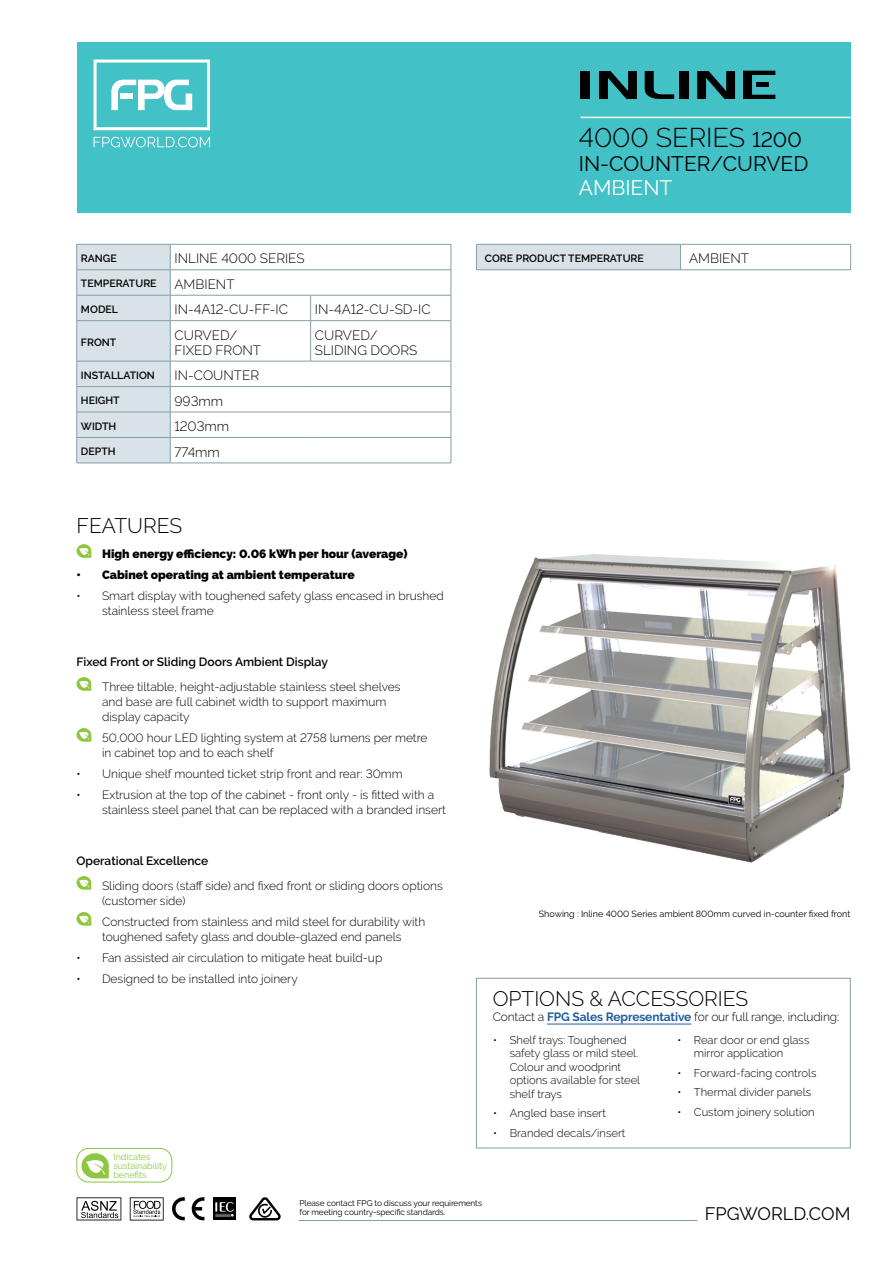
<style>
.page{position:relative;width:893px;height:1263px;background:#fff}
.page>*{position:absolute;margin:0;border:0;box-sizing:border-box;transform-origin:0 0}
.t1{font:300 27px "Raleway";color:#000}
.t2{font:300 21px "Raleway";color:#000}
.t3{font:21px "Raleway";color:#000}
.t4{font:21px "Raleway";color:#fff}
.t5{font:18px "Raleway";color:#000}
.t6{font:300 13.5px/15px "Raleway";color:#000}
.t7{font:300 12px/15px "Raleway";color:#000}
.t8{font:800 12px "Raleway";color:#000}
.t9{font:600 12px "Raleway";color:#000}
.t10{font:300 11.25px/13.5px "Raleway";color:#000}
.t11{font:600 10.5px "Raleway";color:#000}
.t12{font:9px "Raleway";color:#000}
.t13{font:9px/9px "Raleway";color:#8dc63f}
.t14{font:8.25px/9px "Raleway";letter-spacing:-.01em;color:#000}
.s1{font-weight:400;font-size:21px}
.s2{font-weight:700;color:#215e9e}
</style>
<div class="page">
<hr style="left:299px;top:1220px;width:398px;height:1px;background:#849daa">
<svg style="left:77px;top:1197px;width:44px;height:23px"></svg>
<svg style="left:130px;top:1197px;width:34px;height:23px"></svg>
<svg style="left:192px;top:1197px;width:12px;height:23px"></svg>
<svg style="left:172px;top:1197px;width:13px;height:23px"></svg>
<div style="left:213px;top:1197px;width:23px;height:23px;background:#000"></div>
<svg style="left:215px;top:1202px;width:19px;height:15px"></svg>
<svg style="left:249px;top:1197px;width:32px;height:23px"></svg>
<div style="left:77px;top:43px;width:773px;height:170px;background:#42c1c7"></div>
<svg style="left:94px;top:137px;width:116px;height:10px"></svg>
<svg style="left:94px;top:60px;width:116px;height:70px"></svg>
<div style="left:476px;top:244px;width:205px;height:26px;background:#d8e2e7"></div>
<svg style="left:476px;top:245px;width:1px;height:24px"></svg>
<hr style="left:476px;top:244px;width:205px;height:1px;background:#849daa">
<svg style="left:680px;top:244px;width:1px;height:25px"></svg>
<hr style="left:681px;top:244px;width:170px;height:1px;background:#849daa">
<svg style="left:850px;top:244px;width:1px;height:25px"></svg>
<hr style="left:476px;top:269px;width:205px;height:1px;background:#849daa">
<hr style="left:681px;top:269px;width:170px;height:1px;background:#849daa">
<svg style="left:77px;top:544px;width:14px;height:14px"></svg>
<svg style="left:77px;top:677px;width:14px;height:14px"></svg>
<svg style="left:77px;top:728px;width:14px;height:14px"></svg>
<svg style="left:77px;top:876px;width:14px;height:14px"></svg>
<svg style="left:77px;top:912px;width:14px;height:14px"></svg>
<hr style="left:581px;top:117px;width:269px;height:1px;background:#fff">
<div style="left:581px;top:71px;width:9px;height:28px;background:#000"></div>
<svg style="left:599px;top:71px;width:38px;height:28px"></svg>
<svg style="left:645px;top:71px;width:29px;height:28px"></svg>
<div style="left:679px;top:71px;width:10px;height:28px;background:#000"></div>
<svg style="left:743px;top:71px;width:32px;height:28px"></svg>
<svg style="left:697px;top:71px;width:38px;height:28px"></svg>
<svg style="left:82px;top:1153px;width:27px;height:25px"></svg>
<div style="left:77px;top:1148px;width:95px;height:34px;border:1px solid #8dc63f;border-radius:12px"></div>
<img style="left:489px;top:554px;width:362px;height:309px">
<hr style="left:170px;top:244px;width:141px;height:1px;background:#849daa">
<hr style="left:311px;top:244px;width:140px;height:1px;background:#849daa">
<hr style="left:170px;top:269px;width:141px;height:1px;background:#849daa">
<hr style="left:311px;top:269px;width:140px;height:1px;background:#849daa">
<hr style="left:170px;top:295px;width:141px;height:1px;background:#849daa">
<hr style="left:311px;top:295px;width:140px;height:1px;background:#849daa">
<svg style="left:310px;top:295px;width:1px;height:25px"></svg>
<svg style="left:451px;top:244px;width:1px;height:76px"></svg>
<hr style="left:77px;top:463px;width:93px;height:1px;background:#849daa">
<svg style="left:76px;top:244px;width:95px;height:219px;background:#d2dde3"></svg>
<hr style="left:310px;top:321px;width:1px;height:40px;background:#849daa">
<hr style="left:451px;top:321px;width:1px;height:40px;background:#849daa">
<svg style="left:451px;top:361px;width:1px;height:102px"></svg>
<hr style="left:170px;top:320px;width:141px;height:1px;background:#849daa">
<hr style="left:311px;top:320px;width:140px;height:1px;background:#849daa">
<hr style="left:170px;top:361px;width:141px;height:1px;background:#849daa">
<hr style="left:311px;top:361px;width:140px;height:1px;background:#849daa">
<hr style="left:170px;top:386px;width:141px;height:1px;background:#849daa">
<hr style="left:311px;top:386px;width:140px;height:1px;background:#849daa">
<hr style="left:170px;top:412px;width:141px;height:1px;background:#849daa">
<hr style="left:311px;top:412px;width:140px;height:1px;background:#849daa">
<hr style="left:170px;top:437px;width:141px;height:1px;background:#849daa">
<hr style="left:311px;top:437px;width:140px;height:1px;background:#849daa">
<hr style="left:170px;top:463px;width:141px;height:1px;background:#849daa">
<hr style="left:311px;top:463px;width:140px;height:1px;background:#849daa">
<div style="left:476px;top:978px;width:374px;height:170px;border:1px solid #849daa"></div>
<hr style="left:547px;top:1024px;width:144px;height:1px;background:#215e9e">
<p class="t11" style="left:81px;top:252px;width:37px">RANGE</p>
<p class="t6" style="left:175px;top:251px;width:131px">INLINE 4000 SERIES</p>
<p class="t11" style="left:81px;top:278px;width:77px">TEMPERATURE</p>
<p class="t6" style="left:175px;top:276px;width:62px">AMBIENT</p>
<p class="t11" style="left:81px;top:303px;width:39px">MODEL</p>
<p class="t6" style="left:175px;top:302px;width:115px">IN-4A12-CU-FF-IC</p>
<p class="t6" style="left:315px;top:302px;width:117px">IN-4A12-CU-SD-IC</p>
<p class="t11" style="left:81px;top:336px;width:37px">FRONT</p>
<p class="t6" style="left:175px;top:327px;width:88px">CURVED/<br>FIXED FRONT</p>
<p class="t6" style="left:315px;top:327px;width:104px">CURVED/<br>SLIDING DOORS</p>
<p class="t11" style="left:81px;top:369px;width:75px">INSTALLATION</p>
<p class="t6" style="left:175px;top:368px;width:86px">IN-COUNTER</p>
<p class="t11" style="left:81px;top:394px;width:40px">HEIGHT</p>
<p class="t6" style="left:175px;top:393px;width:50px">993mm</p>
<p class="t11" style="left:81px;top:420px;width:37px">WIDTH</p>
<p class="t6" style="left:175px;top:419px;width:56px">1203mm</p>
<p class="t11" style="left:81px;top:445px;width:36px">DEPTH</p>
<p class="t6" style="left:175px;top:444px;width:47px">774mm</p>
<h2 class="t2" style="left:77px;top:514px;width:107px">FEATURES</h2>
<p class="t8" style="left:102px;top:547px;width:307px">High energy efficiency: 0.06 kWh per hour (average)</p>
<p class="t8" style="left:77px;top:567px;width:280px">• Cabinet operating at ambient temperature</p>
<p class="t7" style="left:102px;top:588px;width:343px;text-indent:-26px">• Smart display with toughened safety glass encased in brushed stainless steel frame</p>
<p class="t9" style="left:77px;top:655px;width:253px">Fixed Front or Sliding Doors Ambient Display</p>
<p class="t7" style="left:102px;top:679px;width:300px">Three tiltable, height-adjustable stainless steel shelves and base are full cabinet width to support maximum display capacity</p>
<p class="t7" style="left:102px;top:730px;width:327px">50,000 hour LED lighting system at 2758 lumens per metre in cabinet top and to each shelf</p>
<p class="t7" style="left:77px;top:766px;width:328px">• Unique shelf mounted ticket strip front and rear: 30mm</p>
<p class="t7" style="left:102px;top:787px;width:345px;text-indent:-26px">• Extrusion at the top of the cabinet - front only - is fitted with a stainless steel panel that can be replaced with a branded insert</p>
<p class="t9" style="left:77px;top:854px;width:133px">Operational Excellence</p>
<p class="t7" style="left:102px;top:878px;width:342px">Sliding doors (staff side) and fixed front or sliding doors options (customer side)</p>
<p class="t7" style="left:102px;top:914px;width:325px">Constructed from stainless and mild steel for durability with toughened safety glass and double-glazed end panels</p>
<p class="t7" style="left:77px;top:950px;width:307px">• Fan assisted air circulation to mitigate heat build-up</p>
<p class="t7" style="left:77px;top:971px;width:223px">• Designed to be installed into joinery</p>
<p class="t13" style="left:113px;top:1152px;width:55px">Indicates sustainability benefits</p>
<h1 class="t1" style="left:579px;top:122px;width:224px">4000 SERIES <span class="s1">1200</span></h1>
<h2 class="t3" style="left:579px;top:152px;width:231px">IN-COUNTER/CURVED</h2>
<h2 class="t4" style="left:579px;top:176px;width:95px">AMBIENT</h2>
<p class="t11" style="left:485px;top:252px;width:160px">CORE PRODUCT TEMPERATURE</p>
<p class="t6" style="left:689px;top:251px;width:62px">AMBIENT</p>
<p class="t12" style="left:539px;top:908px;width:313px">Showing : Inline 4000 Series ambient 800mm curved in-counter fixed front</p>
<h2 class="t2" style="left:493px;top:986px;width:257px">OPTIONS &amp; ACCESSORIES</h2>
<p class="t7" style="left:493px;top:1009px;width:348px">Contact a <span class="s2">FPG Sales Representative</span> for our full range, including:</p>
<p class="t10" style="left:510px;top:1033px;width:132px;text-indent:-17px">• Shelf trays: Toughened safety glass or mild steel.<br>Colour and woodprint options available for steel shelf trays</p>
<p class="t10" style="left:493px;top:1107px;width:114px">• Angled base insert</p>
<p class="t10" style="left:493px;top:1126px;width:134px">• Branded decals/insert</p>
<p class="t10" style="left:694px;top:1033px;width:117px;text-indent:-17px">• Rear door or end glass mirror application</p>
<p class="t10" style="left:677px;top:1066px;width:141px">• Forward-facing controls</p>
<p class="t10" style="left:677px;top:1085px;width:135px">• Thermal divider panels</p>
<p class="t10" style="left:677px;top:1105px;width:139px">• Custom joinery solution</p>
<p class="t14" style="left:300px;top:1198px;width:184px">Please contact FPG to discuss your requirements for meeting country-specific standards.</p>
<h3 class="t5" style="left:705px;top:1203px;width:147px">FPGWORLD.COM</h3>
</div>
